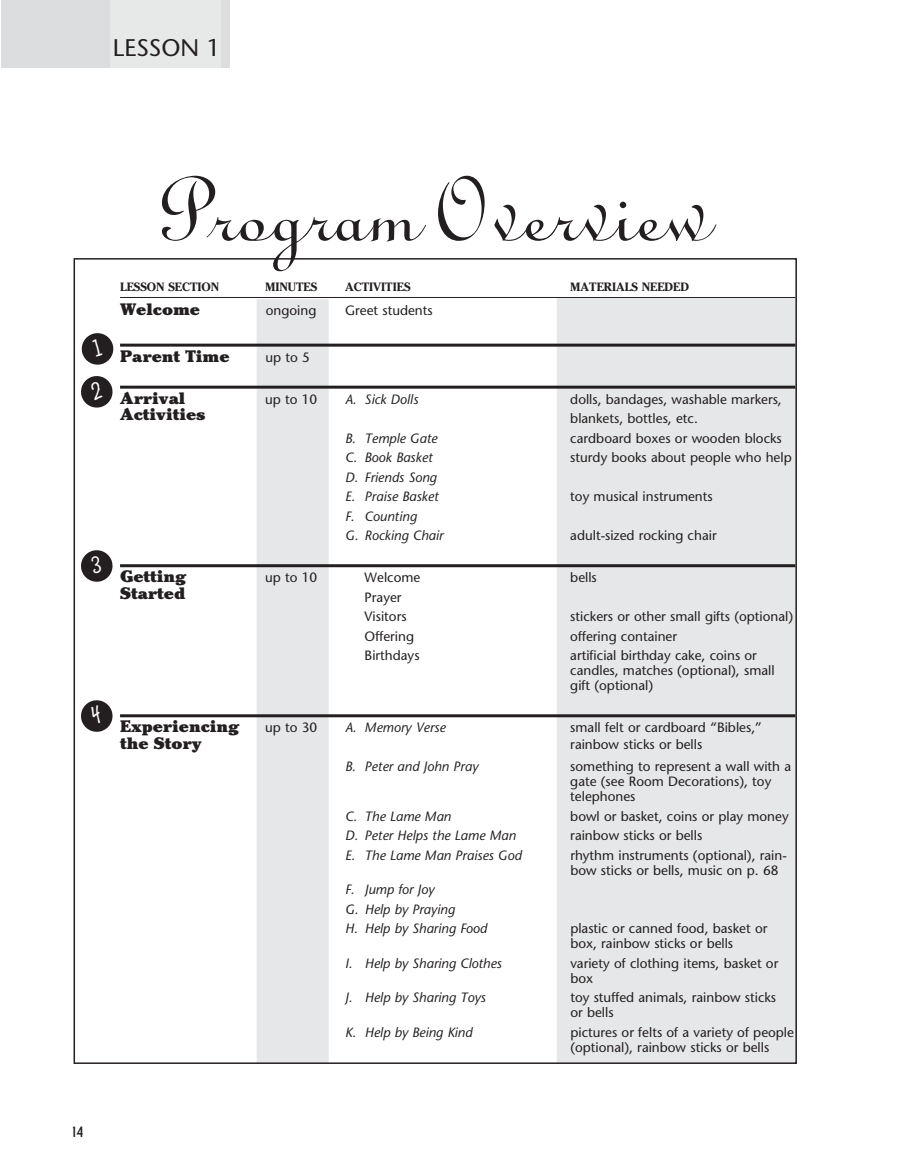
<style>
.page{position:relative;width:905px;height:1175px;background:#fff}
.page>*{position:absolute;margin:0;border:0;box-sizing:border-box;transform-origin:0 0}
.t1{font:102px "Linoscript";color:#231f20}
.t2{font:24px "Stone Sans";color:#231f20}
.t3{font:900 16.5px "Cheltenham";color:#231f20}
.t4{font:700 15px "New Garden";color:#231f20}
.t5{font:13.5px/15px "Stone Sans";color:#231f20}
.t6{font:italic 13.5px/19.5px "Stone Sans";color:#231f20}
.t7{font:700 12px "Cheltenham";color:#231f20}
</style>
<div class="page">
<div style="left:556px;top:298px;width:240px;height:765px;background:#e6e7e8"></div>
<div style="left:256px;top:299px;width:72px;height:764px;background:#e6e7e8"></div>
<hr style="left:120px;top:297px;width:675px;height:1px;background:#231f20">
<hr style="left:120px;top:343px;width:675px;height:3px;background:#231f20">
<hr style="left:120px;top:385px;width:675px;height:3px;background:#231f20">
<hr style="left:120px;top:564px;width:675px;height:3px;background:#231f20">
<hr style="left:120px;top:714px;width:675px;height:3px;background:#231f20">
<div style="left:1px;top:0;width:109px;height:68px;background:#dcddde"></div>
<div style="left:110px;top:0;width:111px;height:68px;background:#e7e8e8"></div>
<div style="left:221px;top:0;width:9px;height:68px;background:#dcddde"></div>
<svg style="left:81px;top:333px;width:33px;height:32px"></svg>
<svg style="left:81px;top:376px;width:32px;height:32px"></svg>
<svg style="left:81px;top:550px;width:32px;height:32px"></svg>
<svg style="left:81px;top:700px;width:32px;height:32px"></svg>
<h2 class="t2" style="left:113px;top:38px;width:109px">LESSON 1</h2>
<p class="t4" style="left:72px;top:1123px;width:13px">14</p>
<h1 class="t1" style="left:162px;top:146px;width:547px">Program Overview</h1>
<p class="t7" style="left:120px;top:282px;width:101px">LESSON SECTION</p>
<p class="t7" style="left:265px;top:282px;width:54px">MINUTES</p>
<p class="t7" style="left:345px;top:282px;width:67px">ACTIVITIES</p>
<p class="t7" style="left:570px;top:282px;width:120px">MATERIALS NEEDED</p>
<p class="t3" style="left:120px;top:303px;width:82px">Welcome</p>
<p class="t5" style="left:266px;top:304px;width:52px">ongoing</p>
<p class="t5" style="left:345px;top:304px;width:89px">Greet students</p>
<p class="t3" style="left:120px;top:350px;width:111px">Parent Time</p>
<p class="t5" style="left:265px;top:351px;width:46px">up to 5</p>
<p class="t3" style="left:120px;top:392px;width:67px">Arrival</p>
<p class="t5" style="left:265px;top:393px;width:54px">up to 10</p>
<p class="t6" style="left:345px;top:390px;width:75px">A. Sick Dolls</p>
<p class="t5" style="left:570px;top:393px;width:213px">dolls, bandages, washable markers,</p>
<p class="t3" style="left:120px;top:408px;width:87px">Activities</p>
<p class="t5" style="left:570px;top:412px;width:129px">blankets, bottles, etc.</p>
<p class="t6" style="left:345px;top:429px;width:94px">B. Temple Gate</p>
<p class="t5" style="left:570px;top:432px;width:213px">cardboard boxes or wooden blocks</p>
<p class="t6" style="left:345px;top:449px;width:89px">C. Book Basket</p>
<p class="t5" style="left:570px;top:451px;width:223px">sturdy books about people who help</p>
<p class="t6" style="left:345px;top:468px;width:95px">D. Friends Song<br>E. Praise Basket</p>
<p class="t5" style="left:570px;top:490px;width:144px">toy musical instruments</p>
<p class="t6" style="left:345px;top:507px;width:100px">F. Counting<br>G. Rocking Chair</p>
<p class="t5" style="left:570px;top:529px;width:148px">adult-sized rocking chair</p>
<p class="t3" style="left:120px;top:570px;width:68px">Getting</p>
<p class="t5" style="left:265px;top:571px;width:54px">up to 10</p>
<p class="t5" style="left:364px;top:571px;width:57px">Welcome</p>
<p class="t5" style="left:570px;top:571px;width:28px">bells</p>
<p class="t3" style="left:120px;top:587px;width:67px">Started</p>
<p class="t5" style="left:364px;top:588px;width:44px;line-height:19.5px">Prayer<br>Visitors</p>
<p class="t5" style="left:570px;top:610px;width:224px">stickers or other small gifts (optional)</p>
<p class="t5" style="left:364px;top:630px;width:51px">Offering</p>
<p class="t5" style="left:570px;top:630px;width:108px">offering container</p>
<p class="t5" style="left:364px;top:649px;width:56px">Birthdays</p>
<p class="t5" style="left:570px;top:649px;width:206px">artificial birthday cake, coins or candles, matches (optional), small gift (optional)</p>
<p class="t3" style="left:120px;top:720px;width:121px">Experiencing</p>
<p class="t5" style="left:265px;top:721px;width:54px">up to 30</p>
<p class="t6" style="left:345px;top:719px;width:102px">A. Memory Verse</p>
<p class="t5" style="left:570px;top:721px;width:193px">small felt or cardboard “Bibles,”</p>
<p class="t3" style="left:120px;top:737px;width:83px">the Story</p>
<p class="t5" style="left:570px;top:738px;width:133px">rainbow sticks or bells</p>
<p class="t6" style="left:345px;top:758px;width:135px">B. Peter and John Pray</p>
<p class="t5" style="left:570px;top:760px;width:222px">something to represent a wall with a gate (see Room Decorations), toy telephones</p>
<p class="t6" style="left:345px;top:807px;width:107px">C. The Lame Man</p>
<p class="t5" style="left:570px;top:810px;width:220px">bowl or basket, coins or play money</p>
<p class="t6" style="left:345px;top:827px;width:172px">D. Peter Helps the Lame Man</p>
<p class="t5" style="left:570px;top:829px;width:133px">rainbow sticks or bells</p>
<p class="t6" style="left:345px;top:846px;width:178px">E. The Lame Man Praises God</p>
<p class="t5" style="left:570px;top:849px;width:218px">rhythm instruments (optional), rain&shy;bow sticks or bells, music on p. 68</p>
<p class="t6" style="left:345px;top:881px;width:143px">F. Jump for Joy<br>G. Help by Praying<br>H. Help by Sharing Food</p>
<p class="t5" style="left:570px;top:922px;width:199px">plastic or canned food, basket or box, rainbow sticks or bells</p>
<p class="t6" style="left:345px;top:954px;width:158px">I. Help by Sharing Clothes</p>
<p class="t5" style="left:570px;top:957px;width:209px">variety of clothing items, basket or box</p>
<p class="t6" style="left:345px;top:989px;width:142px">J. Help by Sharing Toys</p>
<p class="t5" style="left:570px;top:991px;width:207px">toy stuffed animals, rainbow sticks or bells</p>
<p class="t6" style="left:345px;top:1023px;width:129px">K. Help by Being Kind</p>
<p class="t5" style="left:570px;top:1026px;width:225px">pictures or felts of a variety of people (optional), rainbow sticks or bells</p>
</div>
